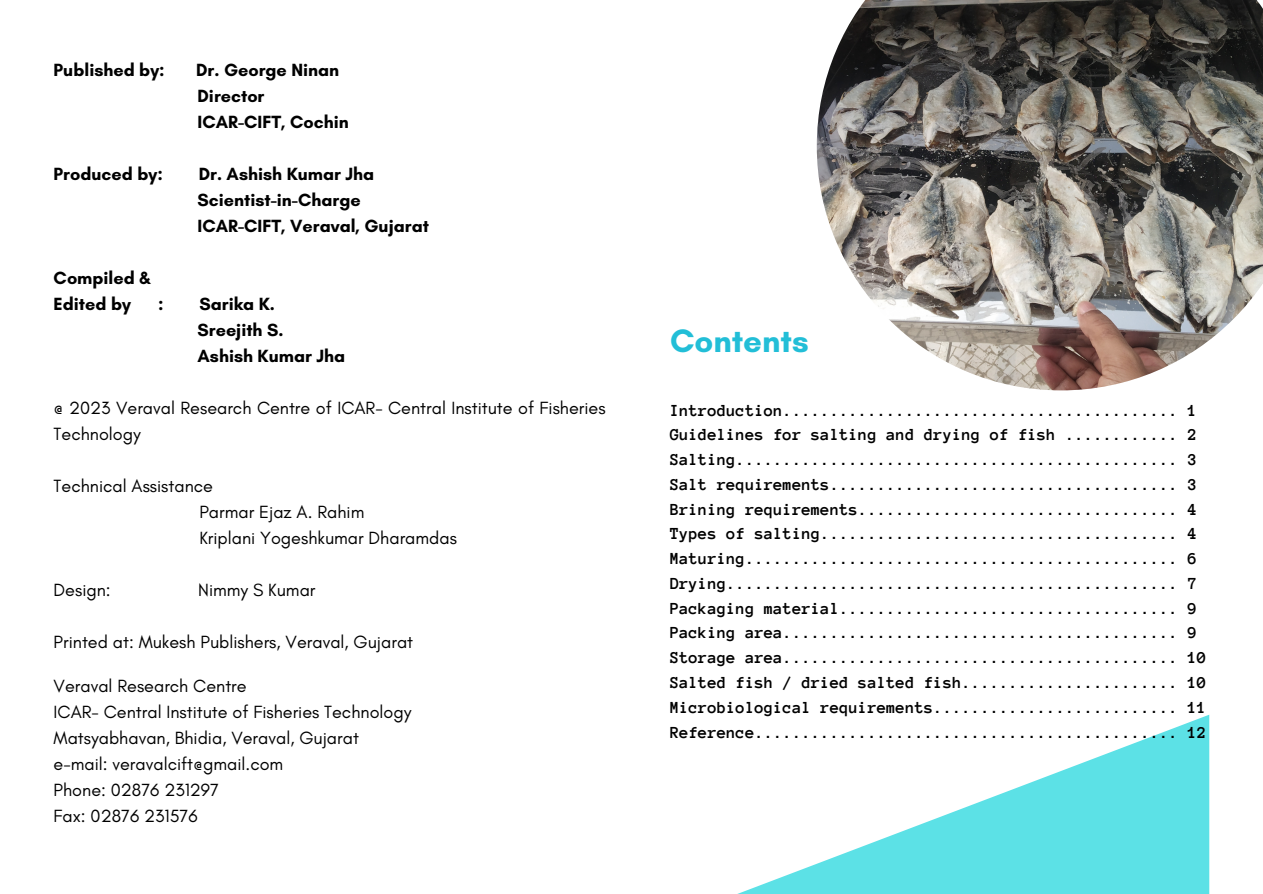
<style>
.page{position:relative;width:1263px;height:894px;background:#fff}
.page>*{position:absolute;margin:0;border:0;box-sizing:border-box;transform-origin:0 0}
.t1{font:700 33px "Glacial Indifference";color:#22bed7}
.t2{font:18px/26px "Glacial Indifference";color:#000}
.t3{font:700 18px/26px "Glacial Indifference";color:#000}
.t4{font:700 17.25px/24.8px "Anonymous Pro";color:#000}
</style>
<div class="page">
<svg style="left:740px;top:715px;width:469px;height:178px"></svg>
<svg style="left:816px;top:0;width:447px;height:391px;background:#88837e"></svg>
<h2 class="t3" style="left:54px;top:56px;width:113px">Published by:</h2>
<h2 class="t3" style="left:196px;top:56px;width:154px">Dr. George Ninan<br>Director<br>ICAR-CIFT, Cochin</h2>
<h2 class="t3" style="left:54px;top:160px;width:111px">Produced by:</h2>
<h2 class="t3" style="left:198px;top:160px;width:233px">Dr. Ashish Kumar Jha<br>Scientist-in-Charge<br>ICAR-CIFT, Veraval, Gujarat</h2>
<p class="t3" style="left:54px;top:264px;width:99px">Compiled &amp;<br>Edited by</p>
<p class="t3" style="left:158px;top:290px;width:7px">:</p>
<p class="t3" style="left:198px;top:290px;width:149px">Sarika K.<br>Sreejith S.<br>Ashish Kumar Jha</p>
<p class="t2" style="left:54px;top:394px;width:553px">@ 2023 Veraval Research Centre of ICAR- Central Institute of Fisheries<br>Technology</p>
<p class="t2" style="left:54px;top:472px;width:161px">Technical Assistance</p>
<p class="t2" style="left:199px;top:498px;width:167px">Parmar Ejaz A. Rahim</p>
<p class="t2" style="left:199px;top:524px;width:259px">Kriplani Yogeshkumar Dharamdas</p>
<p class="t2" style="left:54px;top:576px;width:59px">Design:</p>
<p class="t2" style="left:198px;top:576px;width:119px">Nimmy S Kumar</p>
<p class="t2" style="left:54px;top:628px;width:361px">Printed at: Mukesh Publishers, Veraval, Gujarat</p>
<p class="t2" style="left:54px;top:672px;width:195px">Veraval Research Centre</p>
<p class="t2" style="left:54px;top:698px;width:359px">ICAR- Central Institute of Fisheries Technology</p>
<p class="t2" style="left:54px;top:724px;width:307px">Matsyabhavan, Bhidia, Veraval, Gujarat</p>
<p class="t2" style="left:54px;top:750px;width:231px">e-mail: veravalcift@gmail.com</p>
<p class="t2" style="left:54px;top:776px;width:167px">Phone: 02876 231297</p>
<p class="t2" style="left:54px;top:802px;width:146px">Fax: 02876 231576</p>
<p class="t1" style="left:670px;top:321px;width:140px">Contents</p>
<h1 class="t4" style="left:670px;top:397px;width:538px">Introduction.......................................... 1<br>Guidelines for salting and drying of fish ............ 2<br>Salting............................................... 3<br>Salt requirements..................................... 3<br>Brining requirements.................................. 4<br>Types of salting...................................... 4<br>Maturing.............................................. 6<br>Drying................................................ 7<br>Packaging material.................................... 9<br>Packing area.......................................... 9<br>Storage area.......................................... 10<br>Salted fish / dried salted fish....................... 10<br>Microbiological requirements.......................... 11<br>Reference............................................. 12</h1>
</div>
